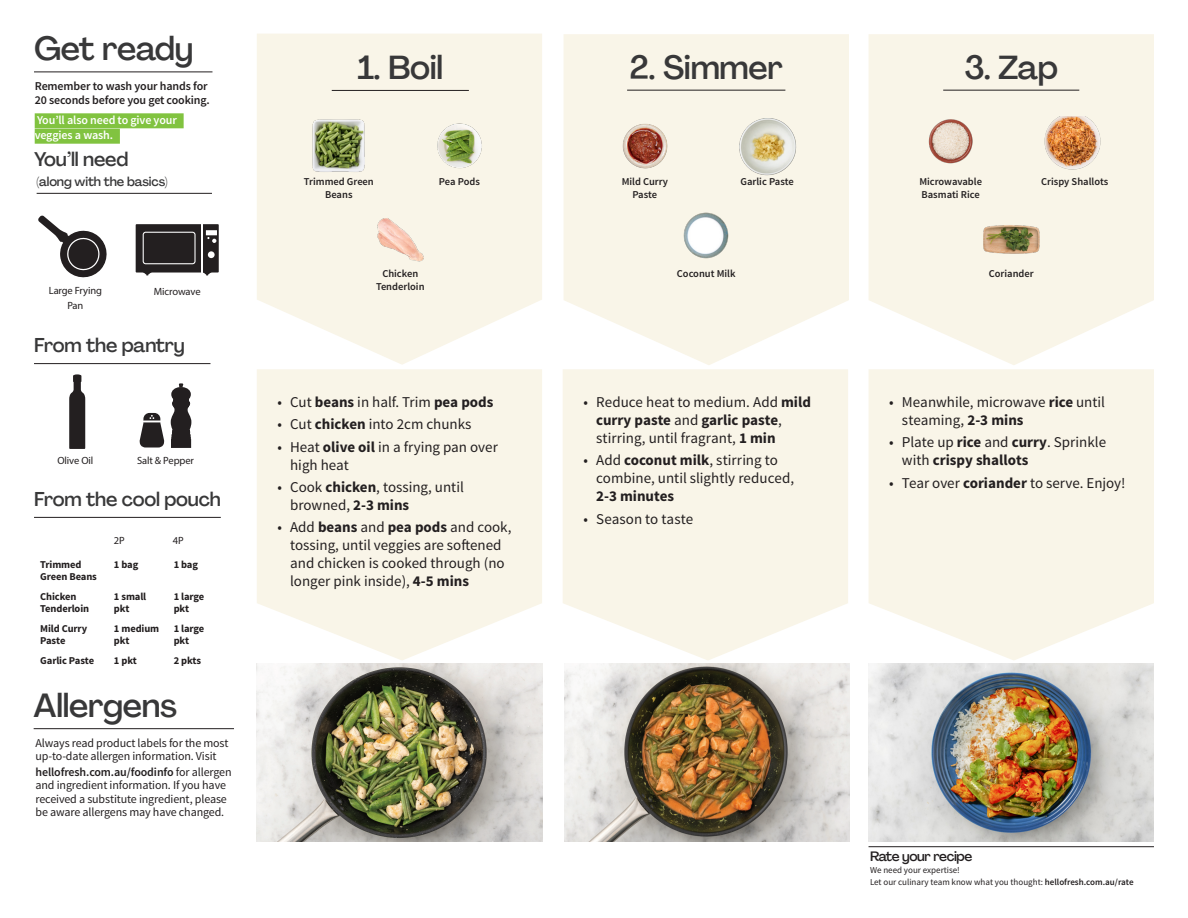
<style>
.page{position:relative;width:1188px;height:918px;background:#fff}
.page>*{position:absolute;margin:0;border:0;box-sizing:border-box;transform-origin:0 0}
.Header_Back{font:500 33px "Agrandir";letter-spacing:-.01em;color:#383839}
.Header_Back-2{font:500 19.5px "Agrandir";letter-spacing:-.01em;color:#383839}
.t1{font:15px/18px "Source Sans Pro";color:#231f20}
._24_Before_start_Tit{font:500 13.5px "Agrandir";letter-spacing:-.03em;color:#231f20}
.Header_Back-3{font:500 12.75px "Agrandir";letter-spacing:-.01em;color:#383839}
._00_Basic{font:12px/13.5px "Source Sans Pro";letter-spacing:-.01em;color:#231f20}
._06_Before_Start{font:600 12px/14.2px "Source Sans Pro";letter-spacing:-.01em;color:#231f20}
._06_Before_Start-2{font:600 12px/15.3px "Source Sans Pro";letter-spacing:-.01em;color:#fff}
.t2{font:600 10.5px/12.6px "Source Sans Pro";color:#231f20;text-align:center}
.Header_Back-4{font:700 10.5px/12px "Source Sans Pro";letter-spacing:-.01em;color:#231f20}
.Header_Back-5{font:10.5px/14.4px "Myriad Pro";letter-spacing:-.01em;color:#231f20;text-align:center}
._23_Small_text_Socia{font:9px/12px "Source Sans Pro";color:#231f20}
.s1{font-weight:600}
.s2{font-weight:700}
</style>
<div class="page">
<svg style="left:869px;top:34px;width:285px;height:331px;background:#f9f5ea"></svg>
<svg style="left:136px;top:224px;width:83px;height:51px;background:#3f3b3c"></svg>
<hr style="left:201px;top:223px;width:1px;height:51px;background:#fff">
<hr style="left:34px;top:728px;width:200px;height:1px;background:#231f20">
<hr style="left:34px;top:363px;width:176px;height:1px;background:#231f20">
<svg style="left:69px;top:374px;width:16px;height:75px"></svg>
<svg style="left:38px;top:216px;width:69px;height:62px"></svg>
<svg style="left:257px;top:34px;width:285px;height:331px;background:#f9f6ea"></svg>
<svg style="left:564px;top:34px;width:285px;height:331px;background:#f9f5ea"></svg>
<svg style="left:257px;top:369px;width:285px;height:291px;background:#f9f5ea"></svg>
<svg style="left:563px;top:369px;width:285px;height:291px;background:#f9f5ea"></svg>
<svg style="left:869px;top:369px;width:285px;height:291px;background:#f9f5ea"></svg>
<img style="left:257px;top:663px;width:285px;height:178px">
<img style="left:564px;top:663px;width:286px;height:178px">
<img style="left:869px;top:663px;width:285px;height:178px">
<hr style="left:627px;top:90px;width:158px;height:1px;background:#231f20">
<hr style="left:943px;top:90px;width:136px;height:1px;background:#231f20">
<hr style="left:332px;top:90px;width:137px;height:1px;background:#231f20">
<img style="left:371px;top:212px;width:58px;height:56px">
<img style="left:430px;top:117px;width:58px;height:58px">
<img style="left:310px;top:116px;width:58px;height:58px">
<img style="left:616px;top:116px;width:58px;height:60px">
<img style="left:738px;top:118px;width:58px;height:57px">
<img style="left:677px;top:212px;width:58px;height:53px">
<img style="left:982px;top:212px;width:58px;height:56px">
<img style="left:1044px;top:116px;width:56px;height:53px">
<img style="left:922px;top:116px;width:58px;height:54px">
<hr style="left:34px;top:72px;width:178px;height:1px;background:#231f20">
<hr style="left:37px;top:193px;width:175px;height:1px;background:#231f20">
<div style="left:35px;top:113px;width:149px;height:15px;background:#81c340"></div>
<div style="left:35px;top:129px;width:85px;height:15px;background:#81c340"></div>
<hr style="left:34px;top:517px;width:187px;height:1px;background:#231f20">
<svg style="left:139px;top:383px;width:53px;height:65px"></svg>
<hr style="left:869px;top:846px;width:285px;height:1px;background:#231f20">
<p class="Header_Back" style="left:34px;top:28px;width:161px">Get ready</p>
<p class="_06_Before_Start" style="left:35px;top:79px;width:177px">Remember to wash your hands for<br>20 seconds before you get cooking.</p>
<p class="_06_Before_Start-2" style="left:35px;top:113px;width:144px">You’ll also need to give your veggies a wash.</p>
<p class="Header_Back-2" style="left:34px;top:147px;width:96px">You’ll need</p>
<p class="Header_Back-3" style="left:37px;top:174px;width:132px">(along with the basics)</p>
<p class="Header_Back-5" style="left:49px;top:283px;width:55px">Large Frying<br>Pan</p>
<p class="Header_Back-5" style="left:154px;top:284px;width:48px">Microwave</p>
<p class="Header_Back-2" style="left:34px;top:333px;width:153px">From the pantry</p>
<p class="Header_Back-5" style="left:57px;top:453px;width:37px">Olive Oil</p>
<p class="Header_Back-5" style="left:137px;top:453px;width:58px">Salt &amp; Pepper</p>
<p class="Header_Back-2" style="left:34px;top:487px;width:188px">From the cool pouch</p>
<p class="Header_Back-5" style="left:114px;top:533px;width:12px">2P</p>
<p class="Header_Back-5" style="left:173px;top:533px;width:12px">4P</p>
<p class="Header_Back-4" style="left:40px;top:559px;width:58px">Trimmed<br>Green Beans</p>
<p class="Header_Back-4" style="left:114px;top:559px;width:26px">1 bag</p>
<p class="Header_Back-4" style="left:174px;top:559px;width:26px">1 bag</p>
<p class="Header_Back-4" style="left:40px;top:591px;width:50px">Chicken<br>Tenderloin</p>
<p class="Header_Back-4" style="left:114px;top:591px;width:34px">1 small pkt</p>
<p class="Header_Back-4" style="left:174px;top:591px;width:32px">1 large pkt</p>
<p class="Header_Back-4" style="left:40px;top:623px;width:48px">Mild Curry<br>Paste</p>
<p class="Header_Back-4" style="left:114px;top:623px;width:47px">1 medium pkt</p>
<p class="Header_Back-4" style="left:174px;top:623px;width:32px">1 large pkt</p>
<p class="Header_Back-4" style="left:40px;top:655px;width:55px">Garlic Paste</p>
<p class="Header_Back-4" style="left:114px;top:655px;width:24px">1 pkt</p>
<p class="Header_Back-4" style="left:174px;top:655px;width:29px">2 pkts</p>
<p class="Header_Back" style="left:34px;top:685px;width:145px">Allergens</p>
<p class="_00_Basic" style="left:35px;top:736px;width:195px">Always read product labels for the most up-to-date allergen information. Visit</p>
<p class="_00_Basic" style="left:35px;top:765px;width:198px"><span class="s1">hellofresh.com.au/foodinfo</span> for allergen and ingredient information. If you have received a substitute ingredient, please be aware allergens may have changed.</p>
<p class="Header_Back" style="left:357px;top:47px;width:87px">1. Boil</p>
<p class="Header_Back" style="left:629px;top:47px;width:155px">2. Simmer</p>
<p class="Header_Back" style="left:964px;top:47px;width:95px">3. Zap</p>
<p class="t2" style="left:304px;top:176px;width:71px">Trimmed Green<br>Beans</p>
<p class="t2" style="left:439px;top:176px;width:43px">Pea Pods</p>
<p class="t2" style="left:622px;top:176px;width:48px">Mild Curry<br>Paste</p>
<p class="t2" style="left:740px;top:176px;width:55px">Garlic Paste</p>
<p class="t2" style="left:919px;top:176px;width:64px">Microwavable</p>
<p class="t2" style="left:1041px;top:176px;width:69px">Crispy Shallots</p>
<p class="t2" style="left:922px;top:188px;width:60px">Basmati Rice</p>
<p class="t2" style="left:376px;top:268px;width:50px">Chicken<br>Tenderloin</p>
<p class="t1" style="left:277px;top:393px;width:218px">• Cut <span class="s2">beans</span> in half. Trim <span class="s2">pea pods</span></p>
<p class="t1" style="left:277px;top:416px;width:196px">• Cut <span class="s2">chicken</span> into 2cm chunks</p>
<p class="t1" style="left:290px;top:438px;width:209px;text-indent:-13px">• Heat <span class="s2">olive oil</span> in a frying pan over high heat</p>
<p class="t1" style="left:290px;top:478px;width:175px;text-indent:-13px">• Cook <span class="s2">chicken</span>, tossing, until browned, <span class="s2">2-3 mins</span></p>
<p class="t1" style="left:290px;top:518px;width:223px;text-indent:-13px">• Add <span class="s2">beans</span> and <span class="s2">pea pods</span> and cook, tossing, until veggies are softened and chicken is cooked through (no longer pink inside), <span class="s2">4-5 mins</span></p>
<p class="t2" style="left:677px;top:268px;width:60px">Coconut Milk</p>
<p class="t2" style="left:989px;top:268px;width:47px">Coriander</p>
<p class="t1" style="left:596px;top:393px;width:216px;text-indent:-13px">• Reduce heat to medium. Add <span class="s2">mild curry paste</span> and <span class="s2">garlic paste</span>, stirring, until fragrant, <span class="s2">1 min</span></p>
<p class="t1" style="left:596px;top:452px;width:200px;text-indent:-13px">• Add <span class="s2">coconut milk</span>, stirring to combine, until slightly reduced,<br><span class="s2">2-3 minutes</span></p>
<p class="t1" style="left:583px;top:510px;width:111px">• Season to taste</p>
<p class="t1" style="left:902px;top:393px;width:205px;text-indent:-13px">• Meanwhile, microwave <span class="s2">rice</span> until steaming, <span class="s2">2-3 mins</span></p>
<p class="t1" style="left:902px;top:434px;width:206px;text-indent:-13px">• Plate up <span class="s2">rice</span> and <span class="s2">curry</span>. Sprinkle with <span class="s2">crispy shallots</span></p>
<p class="t1" style="left:889px;top:474px;width:238px">• Tear over <span class="s2">coriander</span> to serve. Enjoy!</p>
<p class="_24_Before_start_Tit" style="left:870px;top:848px;width:104px">Rate your recipe</p>
<p class="_23_Small_text_Socia" style="left:870px;top:864px;width:265px">We need your expertise!<br>Let our culinary team know what you thought: <span class="s1">hellofresh.com.au/rate</span></p>
</div>
